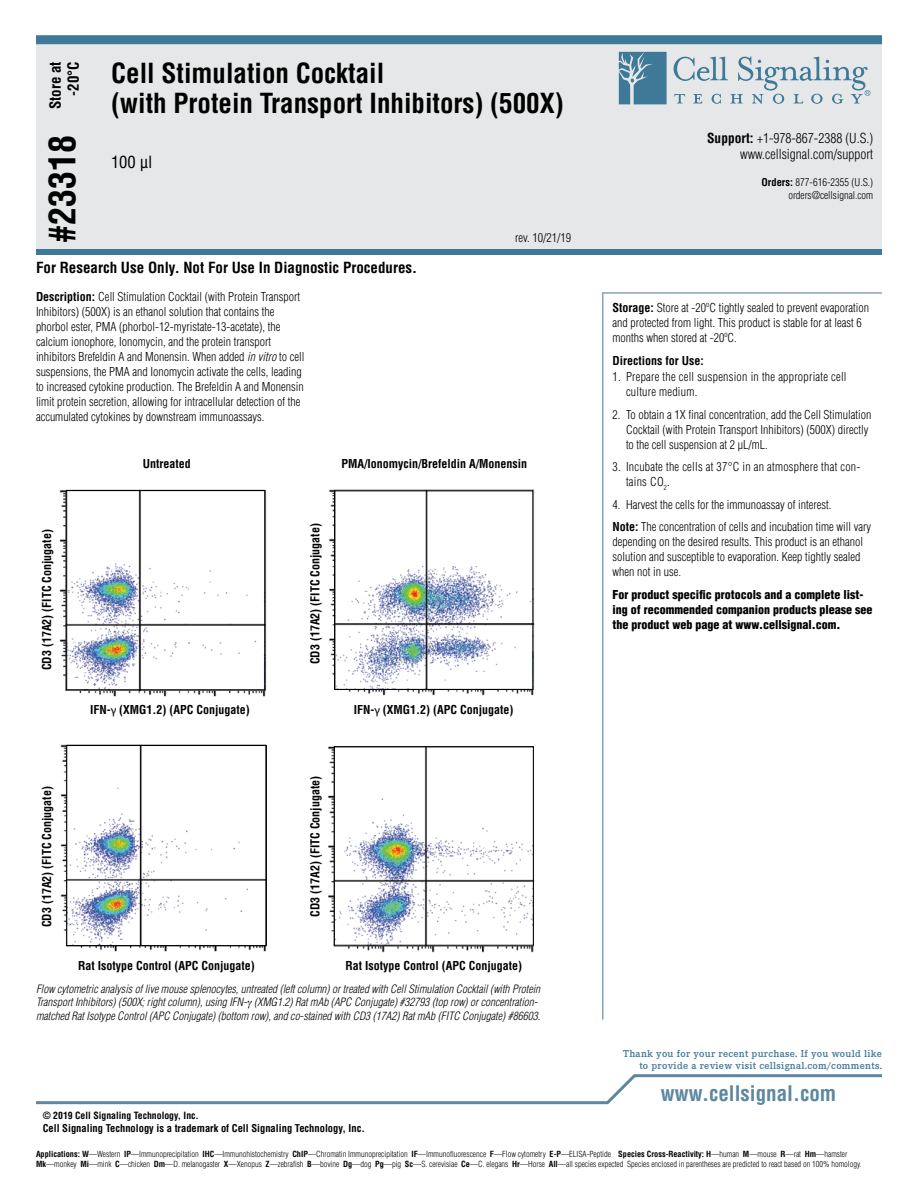
<style>
.page{position:relative;width:918px;height:1188px;background:#fff}
.page>*{position:absolute;margin:0;border:0;box-sizing:border-box;transform-origin:0 0}
.Number{font:700 condensed 36px "Helvetica";color:#000}
.Name{font:700 condensed 27px/30px "Helvetica";color:#000}
.t1{font:700 condensed 21px "Helvetica";color:#5d87a1}
.Size{font:condensed 16.5px "Helvetica";color:#000}
.Storage_Temp{font:700 condensed 15px "Helvetica";color:#000}
.t2{font:300 condensed 13.5px/16.2px "Helvetica";color:#000;text-align:right}
.Body_Text{font:300 condensed 12px/15px "Helvetica";color:#000}
.Subhead_in_body_text{font:700 condensed 12px "Helvetica";color:#000}
.Body_Text-2{font:900 condensed 12px/15px "Helvetica";color:#000}
.Body_Text-3{font:300 condensed 12px/15px "Helvetica";letter-spacing:.02em;color:#000}
.DILUTIONS{font:italic 300 condensed 11.25px/13.5px "Helvetica";color:#000}
.t3{font:600 10.5px/12px "Corporate E Pro";letter-spacing:.025em;color:#3e7998;text-align:right}
.legalBar{font:700 condensed 10.5px "Helvetica";color:#000}
.t4{font:300 condensed 10.5px/12.6px "Helvetica";color:#000;text-align:right}
.legalBar-2{font:700 condensed 9.75px "Helvetica";color:#000}
.t5{font:300 condensed 8.25px/9.9px "Helvetica";color:#000}
.s1{font-weight:700}
.s2{font-style:italic}
.s3{font-family:"Myriad Pro";font-weight:400;font-stretch:normal}
</style>
<div class="page">
<div style="left:36px;top:43px;width:846px;height:210px;background:#e6e7e8"></div>
<div style="left:36px;top:249px;width:846px;height:6px;background:#3e7998"></div>
<div style="left:36px;top:35px;width:846px;height:9px;background:#3e7998"></div>
<svg style="left:619px;top:52px;width:48px;height:52px;background:#5688a3"></svg>
<svg style="left:674px;top:56px;width:196px;height:48px"></svg>
<svg style="left:36px;top:1074px;width:846px;height:31px"></svg>
<svg style="left:602px;top:292px;width:280px;height:728px"></svg>
<img style="left:60px;top:744px;width:207px;height:208px">
<img style="left:328px;top:746px;width:207px;height:207px">
<img style="left:59px;top:489px;width:208px;height:208px">
<img style="left:329px;top:489px;width:206px;height:207px">
<div style="left:334px;top:491px;width:199px;height:199px;border:1px solid #000"></div>
<svg style="left:68px;top:492px;width:195px;height:196px"></svg>
<div style="left:66px;top:490px;width:199px;height:200px;border:1px solid #000"></div>
<div style="left:334px;top:746px;width:200px;height:200px;border:1px solid #000"></div>
<svg style="left:68px;top:747px;width:196px;height:197px"></svg>
<div style="left:66px;top:745px;width:200px;height:201px;border:1px solid #000"></div>
<p class="Storage_Temp" style="left:46px;top:109px;width:49px;rotate:-90deg">Store at</p>
<p class="Storage_Temp" style="left:64px;top:96px;width:36px;rotate:-90deg">-20°C</p>
<p class="Number" style="left:40px;top:243px;width:109px;rotate:-90deg">#23318</p>
<p class="Name" style="left:111px;top:58px;width:454px">Cell Stimulation Cocktail<br>(with Protein Transport Inhibitors) (500X)</p>
<p class="Size" style="left:111px;top:152px;width:43px">100 µl</p>
<p class="Body_Text" style="left:515px;top:230px;width:57px">rev. 10/21/19</p>
<p class="Storage_Temp" style="left:36px;top:258px;width:383px">For Research Use Only. Not For Use In Diagnostic Procedures.</p>
<p class="t2" style="left:707px;top:130px;width:168px"><span class="s1">Support:</span> +1-978-867-2388 (U.S.) www.cellsignal.com/support</p>
<p class="t4" style="left:762px;top:176px;width:113px"><span class="s1">Orders:</span> 877-616-2355 (U.S.) orders@cellsignal.com</p>
<p class="Body_Text" style="left:36px;top:289px;width:270px"><span class="s1">Description:</span> Cell Stimulation Cocktail (with Protein Transport Inhibitors) (500X) is an ethanol solution that contains the phorbol ester, PMA (phorbol-12-myristate-13-acetate), the calcium ionophore, Ionomycin, and the protein transport inhibitors Brefeldin A and Monensin. When added <span class="s2">in vitro</span> to cell suspensions, the PMA and Ionomycin activate the cells, leading to increased cytokine production. The Brefeldin A and Monensin limit protein secretion, allowing for intracellular detection of the accumulated cytokines by downstream immunoassays.</p>
<p class="Body_Text" style="left:612px;top:300px;width:258px"><span class="s1">Storage:</span> Store at -20ºC tightly sealed to prevent evaporation and protected from light. This product is stable for at least 6 months when stored at -20ºC.</p>
<p class="Subhead_in_body_text" style="left:612px;top:353px;width:93px">Directions for Use:</p>
<p class="Body_Text-3" style="left:626px;top:369px;width:222px;text-indent:-14px">1. Prepare the cell suspension in the appropriate cell culture medium.</p>
<p class="Body_Text" style="left:626px;top:407px;width:247px;text-indent:-14px">2. To obtain a 1X final concentration, add the Cell Stimulation<br>Cocktail (with Protein Transport Inhibitors) (500X) directly to the cell suspension at 2 µL/mL.</p>
<p class="Body_Text-3" style="left:626px;top:459px;width:236px;text-indent:-14px">3. Incubate the cells at 37°C in an atmosphere that con&shy;tains CO<sub>2</sub>.</p>
<p class="Body_Text" style="left:612px;top:497px;width:220px">4. Harvest the cells for the immunoassay of interest.</p>
<p class="Body_Text" style="left:612px;top:519px;width:260px"><span class="s1">Note:</span> The concentration of cells and incubation time will vary depending on the desired results. This product is an ethanol solution and susceptible to evaporation. Keep tightly sealed when not in use.</p>
<p class="Body_Text-2" style="left:612px;top:587px;width:261px">For product specific protocols and a complete list&shy;ing of recommended companion products please see the product web page at www.cellsignal.com.</p>
<p class="Subhead_in_body_text" style="left:143px;top:456px;width:49px">Untreated</p>
<p class="Subhead_in_body_text" style="left:341px;top:456px;width:187px">PMA/Ionomycin/Brefeldin A/Monensin</p>
<p class="Subhead_in_body_text" style="left:308px;top:664px;width:143px;rotate:-90deg">CD3 (17A2) (FITC Conjugate)</p>
<p class="Subhead_in_body_text" style="left:39px;top:670px;width:143px;rotate:-90deg">CD3 (17A2) (FITC Conjugate)</p>
<p class="Subhead_in_body_text" style="left:90px;top:703px;width:161px">IFN-<span class="s3">γ</span> (XMG1.2) (APC Conjugate)</p>
<p class="Subhead_in_body_text" style="left:39px;top:927px;width:143px;rotate:-90deg">CD3 (17A2) (FITC Conjugate)</p>
<p class="Subhead_in_body_text" style="left:78px;top:958px;width:178px">Rat Isotype Control (APC Conjugate)</p>
<p class="Subhead_in_body_text" style="left:308px;top:917px;width:143px;rotate:-90deg">CD3 (17A2) (FITC Conjugate)</p>
<p class="Subhead_in_body_text" style="left:354px;top:703px;width:161px">IFN-<span class="s3">γ</span> (XMG1.2) (APC Conjugate)</p>
<p class="Subhead_in_body_text" style="left:345px;top:958px;width:178px">Rat Isotype Control (APC Conjugate)</p>
<p class="DILUTIONS" style="left:36px;top:982px;width:506px">Flow cytometric analysis of live mouse splenocytes, untreated (left column) or treated with Cell Stimulation Cocktail (with Protein<br>Transport Inhibitors) (500X; right column), using IFN- (XMG1.2) Rat mAb (APC Conjugate) #32793 (top row) or concentration&shy;matched Rat Isotype Control (APC Conjugate) (bottom row), and co-stained with CD3 (17A2) Rat mAb (FITC Conjugate) #86603.</p>
<p class="legalBar-2" style="left:43px;top:1109px;width:158px">© 2019 Cell Signaling Technology, Inc.</p>
<p class="legalBar" style="left:43px;top:1122px;width:324px">Cell Signaling Technology is a trademark of Cell Signaling Technology, Inc.</p>
<p class="t3" style="left:623px;top:1047px;width:260px">Thank you for your recent purchase. If you would like to provide a review visit cellsignal.com/comments.</p>
<h3 class="t1" style="left:661px;top:1080px;width:177px">www.cellsignal.com</h3>
<p class="t5" style="left:36px;top:1149px;width:827px"><span class="s1">Applications: W</span>—Western <span class="s1">IP</span>—Immunoprecipitation <span class="s1">IHC</span>—Immunohistochemistry <span class="s1">ChIP</span>—Chromatin Immunoprecipitation <span class="s1">IF</span>—Immunofluorescence <span class="s1">F</span>—Flow cytometry <span class="s1">E-P</span>—ELISA-Peptide <span class="s1">Species Cross-Reactivity: H</span>—human <span class="s1">M</span>—mouse <span class="s1">R</span>—rat <span class="s1">Hm</span>—hamster<br><span class="s1">Mk</span>—monkey <span class="s1">Mi</span>—mink <span class="s1">C</span>—chicken <span class="s1">Dm</span>—D. melanogaster <span class="s1">X</span>—Xenopus <span class="s1">Z</span>—zebrafish <span class="s1">B</span>—bovine <span class="s1">Dg</span>—dog <span class="s1">Pg</span>—pig <span class="s1">Sc</span>—S. cerevisiae <span class="s1">Ce</span>—C. elegans <span class="s1">Hr</span>—Horse <span class="s1">All</span>—all species expected Species enclosed in parentheses are predicted to react based on 100% homology.</p>
</div>
